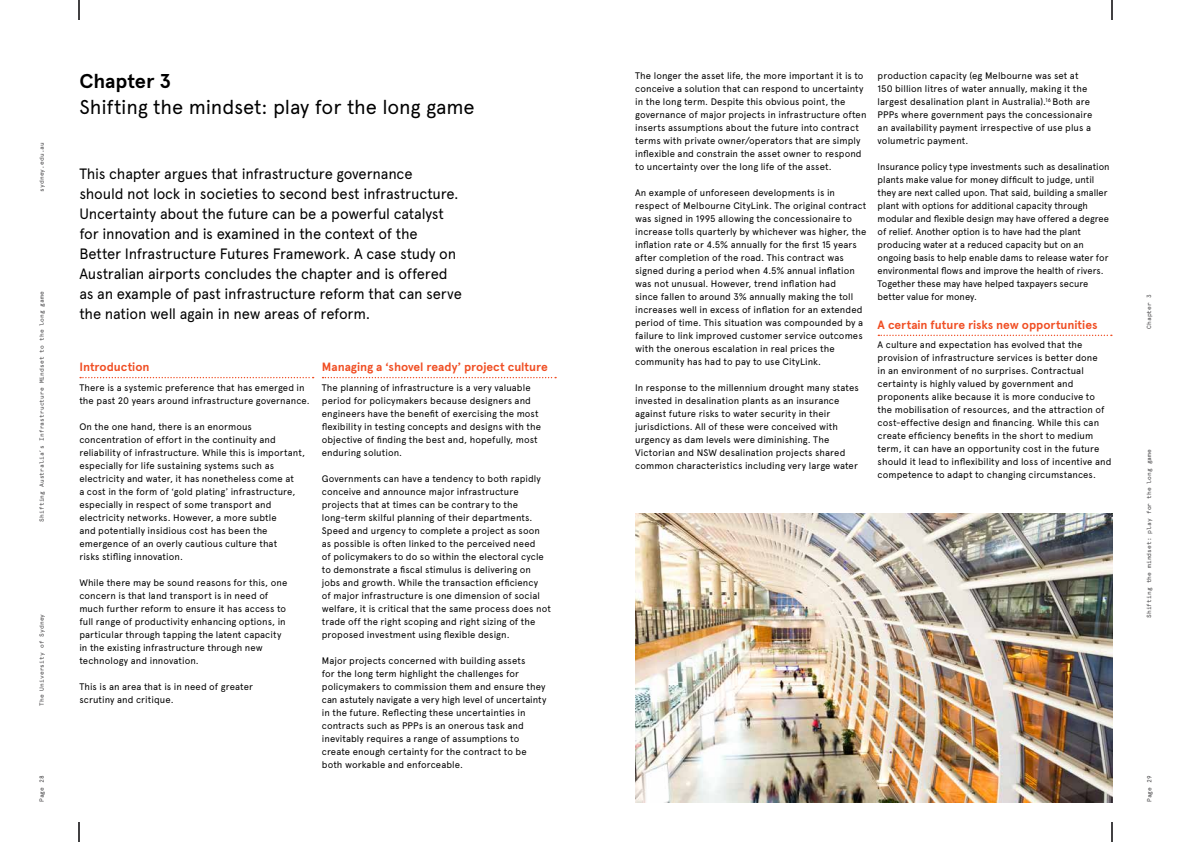
<style>
.page{position:relative;width:1191px;height:842px;background:#fff}
.page>*{position:absolute;margin:0;border:0;box-sizing:border-box;transform-origin:0 0}
.t1{font:20px "Apercu Pro";letter-spacing:-.005em;color:#000}
.t2{font:700 20px "Apercu Pro";letter-spacing:-.005em;color:#000}
.t3{font:15px/20px "Apercu Pro";letter-spacing:-.015em;color:#000}
.t4{font:700 12px "Apercu Pro";letter-spacing:-.005em;color:#f04e23}
.t5{font:9.5px/13px "Apercu Pro";letter-spacing:.005em;color:#000}
.t6{font:6px "Apercu Pro Mono";letter-spacing:.02em;color:#414042}
</style>
<div class="page">
<svg style="left:80px;top:377px;width:234px;height:1px"></svg>
<svg style="left:322px;top:377px;width:234px;height:1px"></svg>
<svg style="left:878px;top:335px;width:233px;height:1px"></svg>
<img style="left:635px;top:513px;width:477px;height:289px">
<hr style="left:1110px;top:822px;width:2px;height:20px;background:#414042">
<hr style="left:1110px;top:0;width:2px;height:20px;background:#414042">
<svg style="left:79px;top:822px;width:1px;height:20px"></svg>
<svg style="left:79px;top:0;width:1px;height:20px"></svg>
<p class="t6" style="left:37px;top:192px;width:51px;rotate:-90deg">sydney.edu.au</p>
<p class="t6" style="left:37px;top:522px;width:232px;rotate:-90deg">Shifting Australia’s Infrastructure Mindset to the long game</p>
<p class="t6" style="left:37px;top:706px;width:94px;rotate:-90deg">The University of Sydney</p>
<p class="t6" style="left:37px;top:802px;width:28px;rotate:-90deg">Page 28</p>
<h1 class="t2" style="left:79px;top:66px;width:93px">Chapter 3</h1>
<h1 class="t1" style="left:79px;top:92px;width:397px">Shifting the mindset: play for the long game</h1>
<p class="t3" style="left:79px;top:163px;width:384px">This chapter argues that infrastructure governance<br>should not lock in societies to second best infrastructure.<br>Uncertainty about the future can be a powerful catalyst for innovation and is examined in the context of the Better Infrastructure Futures Framework. A case study on Australian airports concludes the chapter and is offered as an example of past infrastructure reform that can serve the nation well again in new areas of reform.</p>
<p class="t4" style="left:79px;top:358px;width:72px">Introduction</p>
<p class="t5" style="left:79px;top:380px;width:232px">There is a systemic preference that has emerged in the past 20 years around infrastructure governance.</p>
<p class="t5" style="left:79px;top:419px;width:227px">On the one hand, there is an enormous concentration of effort in the continuity and reliability of infrastructure. While this is important, especially for life sustaining systems such as electricity and water, it has nonetheless come at<br>a cost in the form of ‘gold plating’ infrastructure, especially in respect of some transport and electricity networks. However, a more subtle<br>and potentially insidious cost has been the emergence of an overly cautious culture that<br>risks stifling innovation.</p>
<p class="t5" style="left:79px;top:575px;width:209px">While there may be sound reasons for this, one concern is that land transport is in need of much further reform to ensure it has access to full range of productivity enhancing options, in particular through tapping the latent capacity in the existing infrastructure through new technology and innovation.</p>
<p class="t5" style="left:79px;top:679px;width:175px">This is an area that is in need of greater scrutiny and critique.</p>
<p class="t4" style="left:322px;top:358px;width:227px">Managing a ‘shovel ready’ project culture</p>
<p class="t5" style="left:322px;top:380px;width:221px">The planning of infrastructure is a very valuable period for policymakers because designers and engineers have the benefit of exercising the most flexibility in testing concepts and designs with the objective of finding the best and, hopefully, most enduring solution.</p>
<p class="t5" style="left:322px;top:471px;width:231px">Governments can have a tendency to both rapidly conceive and announce major infrastructure projects that at times can be contrary to the long-term skilful planning of their departments.<br>Speed and urgency to complete a project as soon as possible is often linked to the perceived need<br>of policymakers to do so within the electoral cycle to demonstrate a fiscal stimulus is delivering on jobs and growth. While the transaction efficiency<br>of major infrastructure is one dimension of social welfare, it is critical that the same process does not trade off the right scoping and right sizing of the proposed investment using flexible design.</p>
<p class="t5" style="left:322px;top:653px;width:226px">Major projects concerned with building assets<br>for the long term highlight the challenges for policymakers to commission them and ensure they can astutely navigate a very high level of uncertainty in the future. Reflecting these uncertainties in contracts such as PPPs is an onerous task and inevitably requires a range of assumptions to create enough certainty for the contract to be both workable and enforceable.</p>
<p class="t5" style="left:635px;top:68px;width:233px">The longer the asset life, the more important it is to conceive a solution that can respond to uncertainty in the long term. Despite this obvious point, the governance of major projects in infrastructure often inserts assumptions about the future into contract terms with private owner/operators that are simply inflexible and constrain the asset owner to respond to uncertainty over the long life of the asset.</p>
<p class="t5" style="left:635px;top:185px;width:233px">An example of unforeseen developments is in respect of Melbourne CityLink. The original contract was signed in 1995 allowing the concessionaire to increase tolls quarterly by whichever was higher, the inflation rate or 4.5% annually for the first 15 years after completion of the road. This contract was signed during a period when 4.5% annual inflation was not unusual. However, trend inflation had<br>since fallen to around 3% annually making the toll increases well in excess of inflation for an extended period of time. This situation was compounded by a failure to link improved customer service outcomes with the onerous escalation in real prices the community has had to pay to use CityLink.</p>
<p class="t5" style="left:635px;top:380px;width:225px">In response to the millennium drought many states invested in desalination plants as an insurance against future risks to water security in their jurisdictions. All of these were conceived with urgency as dam levels were diminishing. The Victorian and NSW desalination projects shared common characteristics including very large water</p>
<p class="t5" style="left:877px;top:68px;width:216px">production capacity (eg Melbourne was set at 150 billion litres of water annually, making it the largest desalination plant in Australia).<sup>16</sup> Both are PPPs where government pays the concessionaire an availability payment irrespective of use plus a volumetric payment.</p>
<p class="t5" style="left:877px;top:159px;width:233px">Insurance policy type investments such as desalination plants make value for money difficult to judge, until they are next called upon. That said, building a smaller plant with options for additional capacity through modular and flexible design may have offered a degree of relief. Another option is to have had the plant producing water at a reduced capacity but on an ongoing basis to help enable dams to release water for environmental flows and improve the health of rivers.<br>Together these may have helped taxpayers secure better value for money.</p>
<p class="t4" style="left:877px;top:316px;width:221px">A certain future risks new opportunities</p>
<p class="t5" style="left:877px;top:338px;width:235px">A culture and expectation has evolved that the provision of infrastructure services is better done<br>in an environment of no surprises. Contractual certainty is highly valued by government and proponents alike because it is more conducive to the mobilisation of resources, and the attraction of cost-effective design and financing. While this can create efficiency benefits in the short to medium term, it can have an opportunity cost in the future should it lead to inflexibility and loss of incentive and competence to adapt to changing circumstances.</p>
<p class="t6" style="left:1144px;top:329px;width:36px;rotate:-90deg">Chapter 3</p>
<p class="t6" style="left:1144px;top:618px;width:170px;rotate:-90deg">Shifting the mindset: play for the long game</p>
<p class="t6" style="left:1144px;top:802px;width:28px;rotate:-90deg">Page 29</p>
</div>
